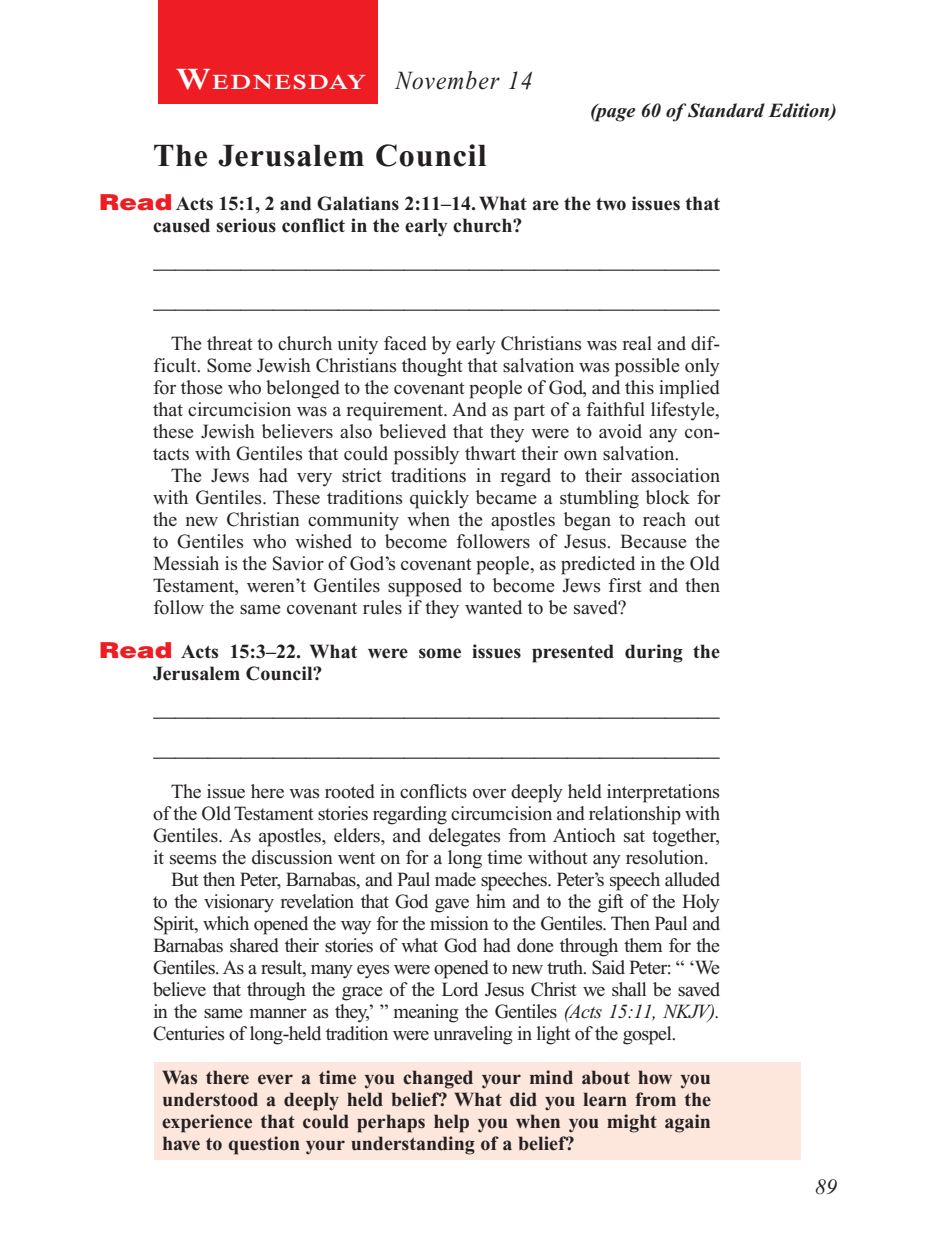
<style>
.page{position:relative;width:936px;height:1260px;background:#fff}
.page>*{position:absolute;margin:0;border:0;box-sizing:border-box;transform-origin:0 0}
.Head{font:700 32px "Times New Roman PS Std";letter-spacing:.025em;color:#231f20}
.Lesson_Dates{font:italic 26px "Times New Roman PS Std";letter-spacing:.05em;color:#231f20;scale:.9 1}
.Blank_Lines{font:22px "Times New Roman PS Std";color:#231f20}
.t1{font:italic 22px "Times New Roman PS Std";color:#231f20}
.Daily_Header{font:600 21px "Times NRMT Std";letter-spacing:.07em;color:#fff;scale:1.1 1}
.Body{font:20px/22px "Times New Roman PS Std";letter-spacing:-.01em;color:#231f20;text-align:justify}
.x-screened_box-text{font:700 20px/22px "Times New Roman PS Std";color:#231f20;text-align:justify}
.Question_NO_SB{font:700 20px/22px "Times New Roman PS Std";color:#231f20}
.Question{font:700 20px/22px "Times New Roman PS Std";color:#231f20}
.Page_from_SE{font:italic 700 20px "Times New Roman PS Std";color:#231f20}
.s1{font-size:30px}
.s2{font-family:"Helvetica LT Std";font-weight:900;font-size:22px;color:#ee1d23}
.s3{font-style:italic}
</style>
<div class="page">
<div style="left:158px;top:0;width:220px;height:103px;background:#ee1d23"></div>
<div style="left:155px;top:1063px;width:646px;height:97px;background:#fde7dc"></div>
<p class="Daily_Header" style="left:176px;top:70px;width:175px"><span class="s1">W</span>EDNESDAY</p>
<p class="Lesson_Dates" style="left:396px;top:66px;width:154px">November 14</p>
<p class="Page_from_SE" style="left:590px;top:100px;width:248px">(page 60 of Standard Edition)</p>
<p class="Head" style="left:153px;top:138px;width:335px">The Jerusalem Council</p>
<p class="Question_NO_SB" style="left:153px;top:193px;width:569px;text-indent:-54px"><span class="s2">Read</span> Acts 15:1, 2 and Galatians 2:11–14. What are the two issues that caused serious conflict in the early church?</p>
<p class="Blank_Lines" style="left:153px;top:249px;width:568px">____________________________________________________</p>
<p class="Blank_Lines" style="left:153px;top:289px;width:568px">____________________________________________________</p>
<p class="Body" style="left:153px;top:333px;width:569px;text-indent:18px">The threat to church unity faced by early Christians was real and dif&shy;ficult. Some Jewish Christians thought that salvation was possible only for those who belonged to the covenant people of God, and this implied that circumcision was a requirement. And as part of a faithful lifestyle, these Jewish believers also believed that they were to avoid any con&shy;tacts with Gentiles that could possibly thwart their own salvation.</p>
<p class="Body" style="left:153px;top:465px;width:569px;text-indent:18px">The Jews had very strict traditions in regard to their association with Gentiles. These traditions quickly became a stumbling block for the new Christian community when the apostles began to reach out to Gentiles who wished to become followers of Jesus. Because the Messiah is the Savior of God’s covenant people, as predicted in the Old Testament, weren’t Gentiles supposed to become Jews first and then follow the same covenant rules if they wanted to be saved?</p>
<p class="Question" style="left:153px;top:641px;width:568px;text-indent:-54px"><span class="s2">Read</span> Acts 15:3–22. What were some issues presented during the<br>Jerusalem Council?</p>
<p class="Blank_Lines" style="left:153px;top:697px;width:568px">____________________________________________________</p>
<p class="Blank_Lines" style="left:153px;top:737px;width:568px">____________________________________________________</p>
<p class="Body" style="left:153px;top:781px;width:569px;text-indent:18px">The issue here was rooted in conflicts over deeply held interpretations of the Old Testament stories regarding circumcision and relationship with Gentiles. As apostles, elders, and delegates from Antioch sat together, it seems the discussion went on for a long time without any resolution.</p>
<p class="Body" style="left:153px;top:869px;width:569px;text-indent:18px">But then Peter, Barnabas, and Paul made speeches. Peter’s speech alluded to the visionary revelation that God gave him and to the gift of the Holy Spirit, which opened the way for the mission to the Gentiles. Then Paul and Barnabas shared their stories of what God had done through them for the Gentiles. As a result, many eyes were opened to new truth. Said Peter: “ ‘We believe that through the grace of the Lord Jesus Christ we shall be saved in the same manner as they,’ ” meaning the Gentiles <span class="s3">(Acts 15:11, NKJV).<br></span>Centuries of long-held tradition were unraveling in light of the gospel.</p>
<p class="x-screened_box-text" style="left:162px;top:1067px;width:551px">Was there ever a time you changed your mind about how you understood a deeply held belief? What did you learn from the experience that could perhaps help you when you might again have to question your understanding of a belief?</p>
<p class="t1" style="left:815px;top:1175px;width:23px">89</p>
</div>
